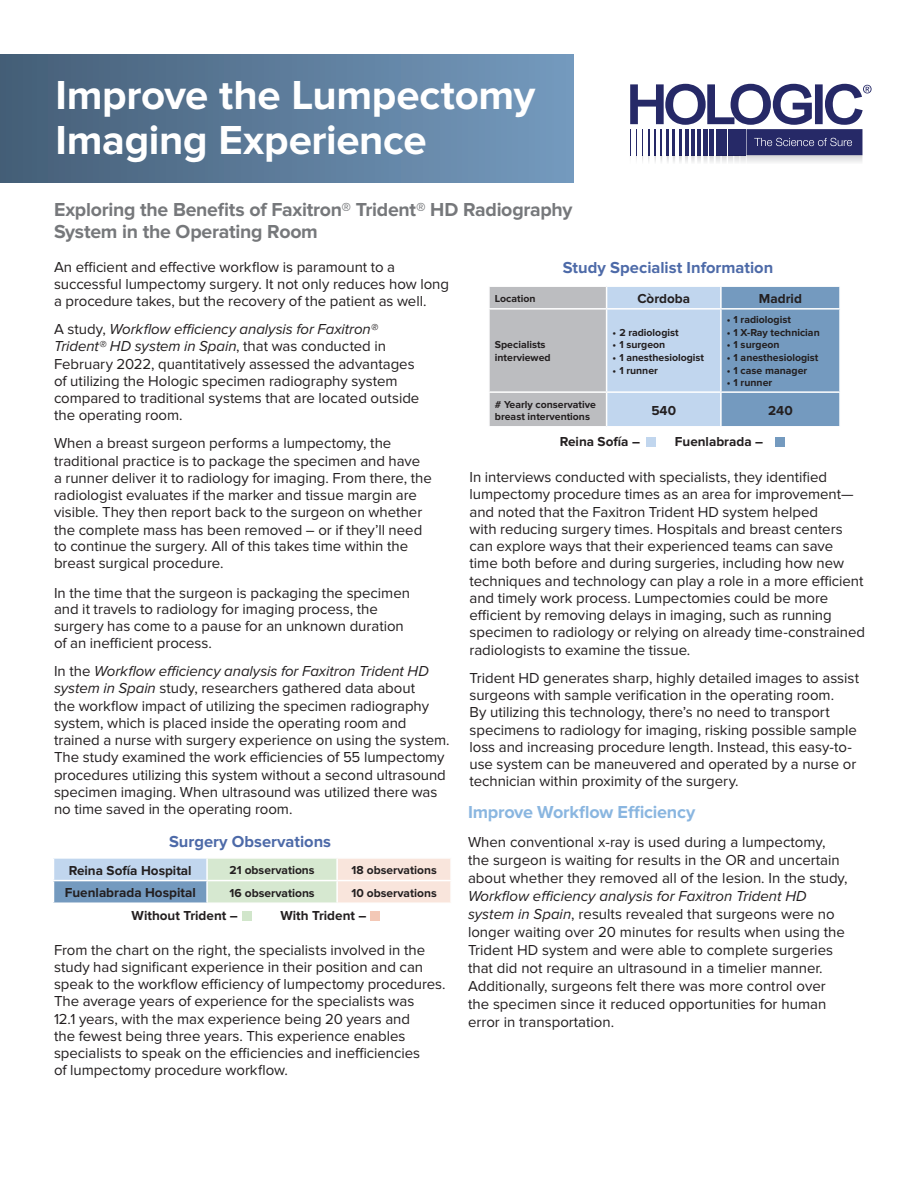
<style>
.page{position:relative;width:918px;height:1188px;background:#fff}
.page>*{position:absolute;margin:0;border:0;box-sizing:border-box;transform-origin:0 0}
.t1{font:700 42px/45px "Proxima Nova";letter-spacing:-.01em;color:#fff}
.t2{font:700 19.5px/22.5px "Proxima Nova";letter-spacing:-.015em;color:#76787b}
.t3{font:700 18px "Proxima Nova";letter-spacing:-.015em;color:#8ab6e0}
.t4{font:700 16.5px "Proxima Nova";color:#4d6aa8}
.t5{font:15px/17.2px "Proxima Nova";color:#231f20}
.t6{font:700 13.5px "Proxima Nova";color:#231f20}
.t7{font:700 12px "Proxima Nova";color:#231f20}
.t8{font:700 10.5px/12.6px "Proxima Nova";color:#231f20}
.s1{font-style:italic}
</style>
<div class="page">
<div style="left:647px;top:437px;width:9px;height:10px;background:#c1d6ee"></div>
<div style="left:53px;top:858px;width:154px;height:23px;background:#c1d6ee"></div>
<svg style="left:208px;top:859px;width:242px;height:43px;background:#e6e6d6"></svg>
<div style="left:53px;top:881px;width:154px;height:22px;background:#749abf"></div>
<hr style="left:53px;top:857px;width:154px;height:2px;background:#fff">
<hr style="left:53px;top:880px;width:154px;height:1px;background:#fff">
<svg style="left:53px;top:859px;width:1px;height:43px"></svg>
<hr style="left:53px;top:902px;width:154px;height:2px;background:#fff">
<hr style="left:206px;top:859px;width:2px;height:21px;background:#fff">
<hr style="left:207px;top:880px;width:130px;height:1px;background:#fff">
<hr style="left:206px;top:881px;width:2px;height:21px;background:#fff">
<hr style="left:336px;top:881px;width:2px;height:21px;background:#fff">
<hr style="left:336px;top:859px;width:2px;height:21px;background:#fff">
<hr style="left:337px;top:880px;width:115px;height:1px;background:#fff">
<div style="left:242px;top:911px;width:9px;height:10px;background:#d1e6cb"></div>
<div style="left:371px;top:912px;width:9px;height:9px;background:#f3c8b6"></div>
<div style="left:775px;top:438px;width:10px;height:9px;background:#749abf"></div>
<svg style="left:630px;top:84px;width:242px;height:78px"></svg>
<div style="left:0;top:54px;width:573px;height:128px;background:linear-gradient(to right,#455e77,#759abf)"></div>
<svg style="left:489px;top:286px;width:351px;height:141px;background:#a7bbd0"></svg>
<hr style="left:721px;top:285px;width:120px;height:2px;background:#fff">
<hr style="left:720px;top:287px;width:2px;height:21px;background:#fff">
<hr style="left:839px;top:287px;width:2px;height:21px;background:#fff">
<hr style="left:488px;top:308px;width:119px;height:2px;background:#fff">
<hr style="left:607px;top:308px;width:114px;height:2px;background:#fff">
<hr style="left:721px;top:308px;width:120px;height:2px;background:#fff">
<h1 class="t1" style="left:56px;top:73px;width:481px">Improve the Lumpectomy<br>Imaging Experience</h1>
<h2 class="t2" style="left:54px;top:198px;width:520px">Exploring the Benefits of Faxitron® Trident® HD Radiography<br>System in the Operating Room</h2>
<p class="t5" style="left:54px;top:258px;width:397px">An efficient and effective workflow is paramount to a successful lumpectomy surgery. It not only reduces how long a procedure takes, but the recovery of the patient as well.</p>
<p class="t5" style="left:54px;top:321px;width:367px">A study, <span class="s1">Workflow efficiency analysis for Faxitron® Trident® HD system in Spain</span>, that was conducted in February 2022, quantitatively assessed the advantages of utilizing the Hologic specimen radiography system compared to traditional systems that are located outside the operating room.</p>
<p class="t5" style="left:54px;top:435px;width:379px">When a breast surgeon performs a lumpectomy, the traditional practice is to package the specimen and have<br>a runner deliver it to radiology for imaging. From there, the radiologist evaluates if the marker and tissue margin are visible. They then report back to the surgeon on whether the complete mass has been removed – or if they’ll need to continue the surgery. All of this takes time within the breast surgical procedure.</p>
<p class="t5" style="left:54px;top:585px;width:358px;line-height:16.8px">In the time that the surgeon is packaging the specimen and it travels to radiology for imaging process, the surgery has come to a pause for an unknown duration of an inefficient process.</p>
<p class="t5" style="left:54px;top:663px;width:397px">In the <span class="s1">Workflow efficiency analysis for Faxitron Trident HD system in Spain</span> study, researchers gathered data about<br>the workflow impact of utilizing the specimen radiography system, which is placed inside the operating room and trained a nurse with surgery experience on using the system.<br>The study examined the work efficiencies of 55 lumpectomy procedures utilizing this system without a second ultrasound specimen imaging. When ultrasound was utilized there was no time saved in the operating room.</p>
<p class="t4" style="left:169px;top:832px;width:164px">Surgery Observations</p>
<p class="t6" style="left:69px;top:862px;width:124px">Reina Sofía Hospital</p>
<p class="t7" style="left:230px;top:863px;width:87px">21 observations</p>
<p class="t7" style="left:352px;top:863px;width:87px">18 observations</p>
<p class="t6" style="left:65px;top:885px;width:133px">Fuenlabrada Hospital</p>
<p class="t7" style="left:229px;top:886px;width:87px">16 observations</p>
<p class="t7" style="left:351px;top:886px;width:87px">10 observations</p>
<p class="t6" style="left:132px;top:908px;width:108px">Without Trident –</p>
<p class="t6" style="left:280px;top:908px;width:88px">With Trident –</p>
<p class="t5" style="left:54px;top:941px;width:393px">From the chart on the right, the specialists involved in the study had significant experience in their position and can speak to the workflow efficiency of lumpectomy procedures.<br>The average years of experience for the specialists was<br>12.1 years, with the max experience being 20 years and<br>the fewest being three years. This experience enables specialists to speak on the efficiencies and inefficiencies<br>of lumpectomy procedure workflow.</p>
<p class="t4" style="left:563px;top:258px;width:212px">Study Specialist Information</p>
<p class="t8" style="left:495px;top:292px;width:42px">Location</p>
<p class="t6" style="left:637px;top:291px;width:54px">Còrdoba</p>
<p class="t6" style="left:759px;top:291px;width:44px">Madrid</p>
<p class="t8" style="left:495px;top:339px;width:57px">Specialists interviewed</p>
<p class="t8" style="left:727px;top:314px;width:66px">• 1 radiologist</p>
<p class="t8" style="left:727px;top:326px;width:94px">• 1 X-Ray technician</p>
<p class="t8" style="left:727px;top:339px;width:54px">• 1 surgeon</p>
<p class="t8" style="left:727px;top:351px;width:93px">• 1 anesthesiologist</p>
<p class="t8" style="left:727px;top:364px;width:82px">• 1 case manager</p>
<p class="t8" style="left:727px;top:377px;width:47px">• 1 runner</p>
<p class="t8" style="left:613px;top:326px;width:68px">• 2 radiologist</p>
<p class="t8" style="left:613px;top:339px;width:54px">• 1 surgeon</p>
<p class="t8" style="left:613px;top:351px;width:93px">• 1 anesthesiologist</p>
<p class="t8" style="left:613px;top:364px;width:47px">• 1 runner</p>
<p class="t8" style="left:495px;top:398px;width:103px;line-height:12px"># Yearly conservative breast interventions</p>
<p class="t6" style="left:651px;top:403px;width:26px">540</p>
<p class="t6" style="left:768px;top:403px;width:26px">240</p>
<p class="t6" style="left:560px;top:434px;width:82px">Reina Sofía –</p>
<p class="t6" style="left:675px;top:434px;width:90px">Fuenlabrada –</p>
<p class="t5" style="left:470px;top:469px;width:397px">In interviews conducted with specialists, they identified lumpectomy procedure times as an area for improvement— and noted that the Faxitron Trident HD system helped<br>with reducing surgery times. Hospitals and breast centers can explore ways that their experienced teams can save time both before and during surgeries, including how new techniques and technology can play a role in a more efficient and timely work process. Lumpectomies could be more efficient by removing delays in imaging, such as running specimen to radiology or relying on already time-constrained radiologists to examine the tissue.</p>
<p class="t5" style="left:470px;top:669px;width:391px">Trident HD generates sharp, highly detailed images to assist surgeons with sample verification in the operating room.<br>By utilizing this technology, there’s no need to transport specimens to radiology for imaging, risking possible sample loss and increasing procedure length. Instead, this easy-to&shy;use system can be maneuvered and operated by a nurse or technician within proximity of the surgery.</p>
<p class="t3" style="left:468px;top:802px;width:229px">Improve Workflow Efficiency</p>
<p class="t5" style="left:468px;top:833px;width:381px;line-height:18px">When conventional x-ray is used during a lumpectomy, the surgeon is waiting for results in the OR and uncertain about whether they removed all of the lesion. In the study,</p>
<p class="t5" style="left:468px;top:887px;width:378px;line-height:18px"><span class="s1">Workflow efficiency analysis for Faxitron Trident HD system in Spain</span>, results revealed that surgeons were no longer waiting over 20 minutes for results when using the Trident HD system and were able to complete surgeries that did not require an ultrasound in a timelier manner.<br>Additionally, surgeons felt there was more control over the specimen since it reduced opportunities for human error in transportation.</p>
</div>
